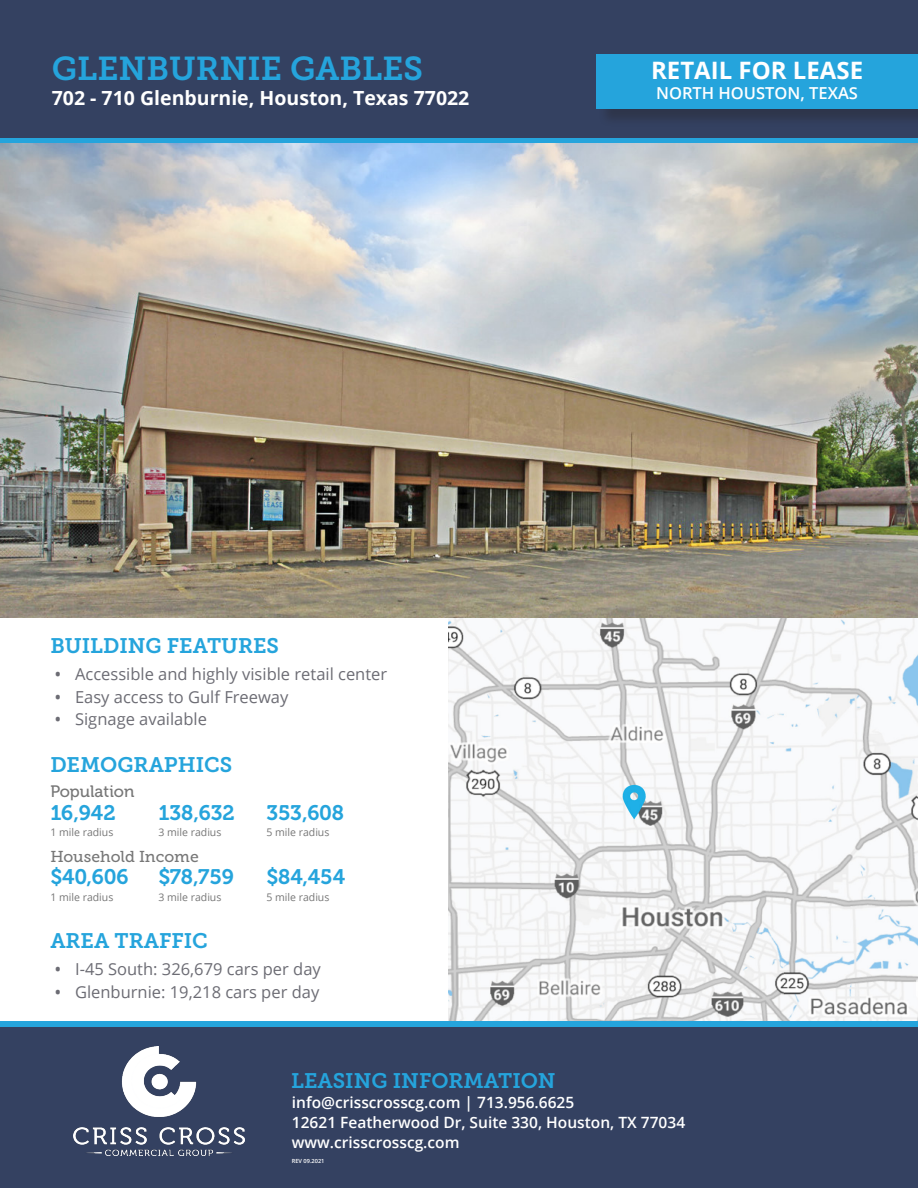
<style>
.page{position:relative;width:918px;height:1188px;background:#fff}
.page>*{position:absolute;margin:0;border:0;box-sizing:border-box;transform-origin:0 0}
.t1{font:33px "Museo Slab 700";color:#25a4dc}
.t2{font:700 24px "Open Sans";color:#fff}
.t3{font:21px "Museo Slab 700";color:#25a4dc}
.t4{font:21px "Museo 700";color:#25a4dc}
.t5{font:700 19.5px "Open Sans";color:#fff}
.t6{font:16.5px "Open Sans";color:#6c6c74}
.t7{font:600 16.5px "Open Sans";color:#fff}
.t8{font:16.5px "Museo 500";color:#777}
.t9{font:15.75px "Museo Slab 500";color:#777}
.Top_Right_Address{font:600 15.45px "Open Sans";color:#fff}
.t10{font:10.5px "Open Sans";color:#777}
.Top_Right_Address-2{font:600 5.7px "Open Sans";color:#fff}
.s1{font-weight:600}
</style>
<div class="page">
<img style="left:448px;top:618px;width:470px;height:404px">
<img style="left:0;top:142px;width:918px;height:476px">
<div style="left:0;top:1022px;width:918px;height:26px;background:#25a4dc"></div>
<div style="left:0;top:1027px;width:918px;height:161px;background:#344161"></div>
<div style="left:0;top:124px;width:918px;height:18px;background:#25a4dc"></div>
<div style="left:0;top:0;width:918px;height:138px;background:#344161"></div>
<img style="left:73px;top:1047px;width:171px;height:108px">
<div style="left:598px;top:57px;width:320px;height:70px;background:#231f20;opacity:.33"></div>
<div style="left:596px;top:54px;width:322px;height:55px;background:#25a4dc"></div>
<p class="t1" style="left:52px;top:50px;width:373px">GLENBURNIE GABLES</p>
<p class="t5" style="left:52px;top:84px;width:419px">702 - 710 Glenburnie, Houston, Texas 77022</p>
<p class="t2" style="left:651px;top:54px;width:214px">RETAIL FOR LEASE</p>
<p class="t7" style="left:656px;top:82px;width:203px">NORTH HOUSTON, TEXAS</p>
<p class="t3" style="left:50px;top:634px;width:230px">BUILDING FEATURES</p>
<p class="t6" style="left:55px;top:663px;width:334px"><span class="s1">•</span> Accessible and highly visible retail center</p>
<p class="t6" style="left:55px;top:685px;width:235px"><span class="s1">•</span> Easy access to Gulf Freeway</p>
<p class="t6" style="left:55px;top:708px;width:154px"><span class="s1">•</span> Signage available</p>
<p class="t3" style="left:50px;top:753px;width:184px">DEMOGRAPHICS</p>
<p class="t8" style="left:50px;top:783px;width:86px">Population</p>
<p class="t4" style="left:50px;top:801px;width:67px">16,942</p>
<p class="t4" style="left:158px;top:801px;width:78px">138,632</p>
<p class="t4" style="left:266px;top:801px;width:79px">353,608</p>
<p class="t10" style="left:50px;top:825px;width:65px">1 mile radius</p>
<p class="t10" style="left:158px;top:825px;width:65px">3 mile radius</p>
<p class="t10" style="left:266px;top:825px;width:65px">5 mile radius</p>
<p class="t9" style="left:50px;top:848px;width:150px">Household Income</p>
<p class="t4" style="left:50px;top:866px;width:80px">$40,606</p>
<p class="t4" style="left:158px;top:866px;width:77px">$78,759</p>
<p class="t4" style="left:266px;top:866px;width:80px">$84,454</p>
<p class="t10" style="left:50px;top:890px;width:65px">1 mile radius</p>
<p class="t10" style="left:158px;top:890px;width:65px">3 mile radius</p>
<p class="t10" style="left:266px;top:890px;width:65px">5 mile radius</p>
<p class="t3" style="left:50px;top:929px;width:159px">AREA TRAFFIC</p>
<p class="t6" style="left:55px;top:958px;width:268px"><span class="s1">•</span> I-45 South: 326,679 cars per day</p>
<p class="t6" style="left:55px;top:980px;width:266px"><span class="s1">•</span> Glenburnie: 19,218 cars per day</p>
<p class="t3" style="left:291px;top:1068px;width:266px">LEASING INFORMATION</p>
<p class="Top_Right_Address" style="left:292px;top:1092px;width:284px">info@crisscrosscg.com | 713.956.6625</p>
<p class="Top_Right_Address" style="left:292px;top:1112px;width:395px">12621 Featherwood Dr, Suite 330, Houston, TX 77034</p>
<p class="Top_Right_Address" style="left:292px;top:1132px;width:169px">www.crisscrosscg.com</p>
<p class="Top_Right_Address-2" style="left:292px;top:1157px;width:34px">REV 09.2021</p>
</div>
